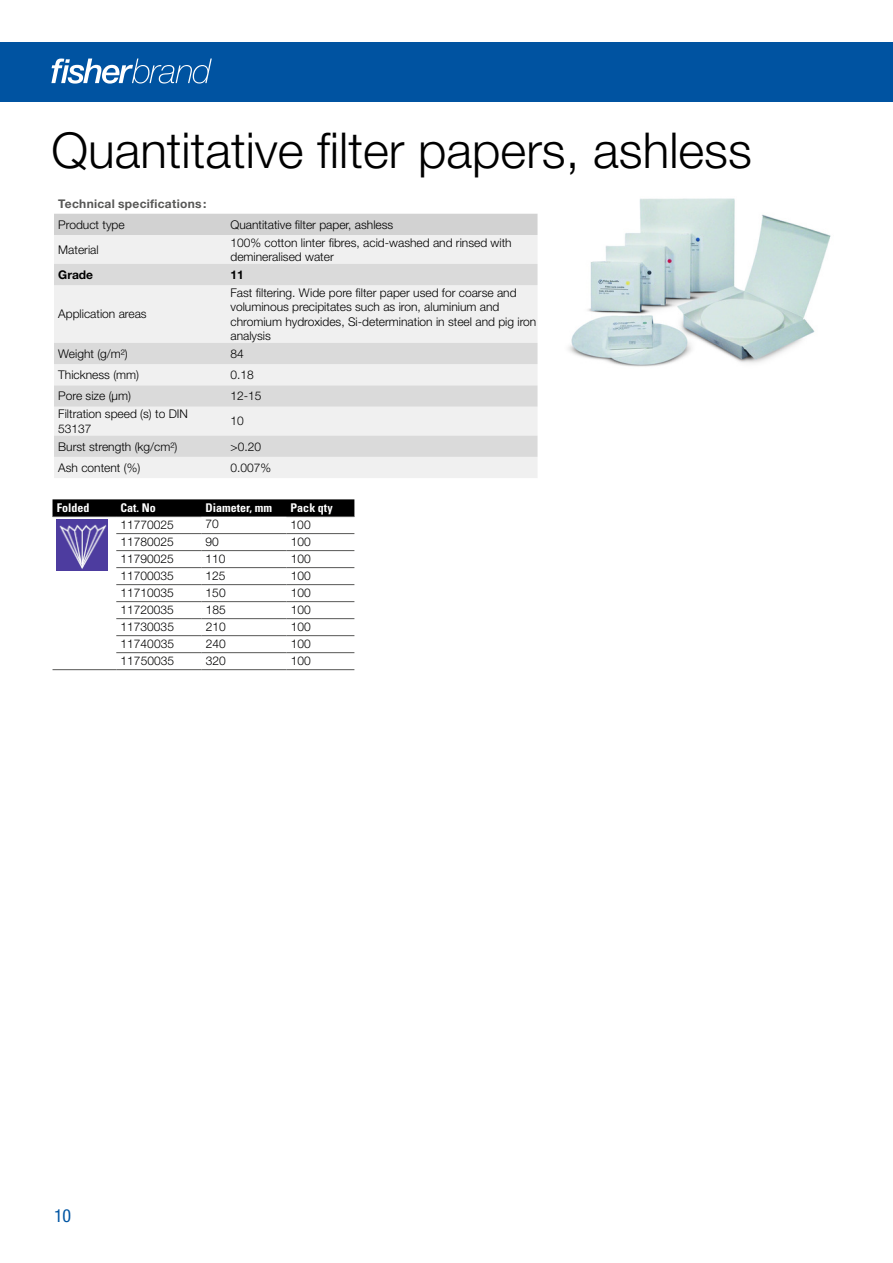
<style>
.page{position:relative;width:893px;height:1263px;background:#fff}
.page>*{position:absolute;margin:0;border:0;box-sizing:border-box;transform-origin:0 0}
.t1{font:300 49.5px "Helvetica Neue LT Pro";color:#000}
.t2{font:condensed 18px "Helvetica Neue LT Std";color:#0055a3}
.t3{font:300 12px/14.4px "Helvetica Neue LT Std";color:#000}
.t4{font:700 condensed 12px "Univers LT Std";color:#fff}
.t5{font:700 12px "Helvetica Neue LT Std";letter-spacing:.025em;color:#575756}
.t6{font:700 12px "Helvetica Neue LT Std";color:#000}
</style>
<div class="page">
<div style="left:54px;top:214px;width:483px;height:21px;background:#d2d2d2"></div>
<div style="left:54px;top:235px;width:483px;height:243px;background:#f0f0f0"></div>
<svg style="left:54px;top:264px;width:483px;height:193px;fill:#f0f0f0"></svg>
<svg style="left:53px;top:499px;width:301px;height:18px;background:#070707"></svg>
<hr style="left:201px;top:533px;width:85px;height:1px;background:#575756">
<hr style="left:116px;top:516px;width:85px;height:1px;background:#575756">
<hr style="left:286px;top:516px;width:68px;height:1px;background:#575756">
<hr style="left:116px;top:533px;width:85px;height:1px;background:#575756">
<hr style="left:286px;top:533px;width:68px;height:1px;background:#575756">
<hr style="left:116px;top:550px;width:85px;height:1px;background:#575756">
<hr style="left:286px;top:550px;width:68px;height:1px;background:#575756">
<hr style="left:116px;top:567px;width:85px;height:1px;background:#575756">
<hr style="left:201px;top:567px;width:85px;height:1px;background:#575756">
<hr style="left:286px;top:567px;width:68px;height:1px;background:#575756">
<hr style="left:116px;top:584px;width:85px;height:1px;background:#575756">
<hr style="left:201px;top:584px;width:85px;height:1px;background:#575756">
<hr style="left:286px;top:584px;width:68px;height:1px;background:#575756">
<hr style="left:116px;top:601px;width:85px;height:1px;background:#575756">
<hr style="left:201px;top:601px;width:85px;height:1px;background:#575756">
<hr style="left:286px;top:601px;width:68px;height:1px;background:#575756">
<hr style="left:116px;top:618px;width:85px;height:1px;background:#575756">
<hr style="left:201px;top:618px;width:85px;height:1px;background:#575756">
<hr style="left:286px;top:618px;width:68px;height:1px;background:#575756">
<hr style="left:116px;top:635px;width:85px;height:1px;background:#575756">
<hr style="left:201px;top:635px;width:85px;height:1px;background:#575756">
<hr style="left:286px;top:635px;width:68px;height:1px;background:#575756">
<hr style="left:116px;top:652px;width:85px;height:1px;background:#575756">
<hr style="left:201px;top:652px;width:85px;height:1px;background:#575756">
<hr style="left:286px;top:652px;width:68px;height:1px;background:#575756">
<hr style="left:53px;top:669px;width:63px;height:1px;background:#575756">
<hr style="left:116px;top:669px;width:85px;height:1px;background:#575756">
<hr style="left:201px;top:669px;width:85px;height:1px;background:#575756">
<hr style="left:286px;top:669px;width:68px;height:1px;background:#575756">
<hr style="left:201px;top:550px;width:85px;height:1px;background:#575756">
<hr style="left:53px;top:516px;width:63px;height:1px;background:#575756">
<img style="left:57px;top:520px;width:51px;height:50px">
<img style="left:568px;top:198px;width:263px;height:169px">
<div style="left:0;top:42px;width:893px;height:59px;background:#0053a1"></div>
<svg style="left:51px;top:59px;width:161px;height:25px"></svg>
<h1 class="t1" style="left:51px;top:120px;width:702px">Quantitative filter papers, ashless</h1>
<p class="t5" style="left:58px;top:196px;width:150px">Technical specifications:</p>
<p class="t3" style="left:58px;top:217px;width:68px">Product type</p>
<p class="t3" style="left:230px;top:217px;width:164px">Quantitative filter paper, ashless</p>
<p class="t3" style="left:58px;top:242px;width:42px">Material</p>
<p class="t3" style="left:230px;top:235px;width:283px">100% cotton linter fibres, acid-washed and rinsed with demineralised water</p>
<p class="t6" style="left:58px;top:267px;width:36px">Grade</p>
<p class="t6" style="left:230px;top:267px;width:15px">11</p>
<p class="t3" style="left:58px;top:307px;width:90px">Application areas</p>
<p class="t3" style="left:230px;top:285px;width:307px">Fast filtering. Wide pore filter paper used for coarse and voluminous precipitates such as iron, aluminium and chromium hydroxides, Si-determination in steel and pig iron analysis</p>
<p class="t3" style="left:58px;top:346px;width:71px">Weight (g/m²)</p>
<p class="t3" style="left:230px;top:346px;width:15px">84</p>
<p class="t3" style="left:58px;top:367px;width:82px">Thickness (mm)</p>
<p class="t3" style="left:230px;top:367px;width:25px">0.18</p>
<p class="t3" style="left:58px;top:389px;width:74px">Pore size (µm)</p>
<p class="t3" style="left:230px;top:389px;width:33px">12-15</p>
<p class="t3" style="left:58px;top:406px;width:131px">Filtration speed (s) to DIN<br>53137</p>
<p class="t3" style="left:230px;top:414px;width:15px">10</p>
<p class="t3" style="left:58px;top:439px;width:121px">Burst strength (kg/cm²)</p>
<p class="t3" style="left:230px;top:439px;width:32px">&gt;0.20</p>
<p class="t3" style="left:58px;top:460px;width:84px">Ash content (%)</p>
<p class="t3" style="left:230px;top:460px;width:42px">0.007%</p>
<p class="t4" style="left:57px;top:501px;width:34px">Folded</p>
<p class="t4" style="left:121px;top:501px;width:37px">Cat. No</p>
<p class="t4" style="left:206px;top:501px;width:68px">Diameter, mm</p>
<p class="t4" style="left:291px;top:501px;width:43px">Pack qty</p>
<p class="t3" style="left:121px;top:518px;width:55px">11770025</p>
<p class="t3" style="left:206px;top:516px;width:15px">70</p>
<p class="t3" style="left:291px;top:518px;width:22px">100</p>
<p class="t3" style="left:121px;top:535px;width:55px">11780025</p>
<p class="t3" style="left:206px;top:535px;width:15px">90</p>
<p class="t3" style="left:291px;top:535px;width:22px">100</p>
<p class="t3" style="left:121px;top:552px;width:55px">11790025</p>
<p class="t3" style="left:206px;top:552px;width:22px">110</p>
<p class="t3" style="left:291px;top:552px;width:22px">100</p>
<p class="t3" style="left:121px;top:569px;width:55px">11700035</p>
<p class="t3" style="left:206px;top:569px;width:22px">125</p>
<p class="t3" style="left:291px;top:569px;width:22px">100</p>
<p class="t3" style="left:121px;top:586px;width:55px">11710035</p>
<p class="t3" style="left:206px;top:586px;width:22px">150</p>
<p class="t3" style="left:291px;top:586px;width:22px">100</p>
<p class="t3" style="left:121px;top:603px;width:55px">11720035</p>
<p class="t3" style="left:206px;top:603px;width:22px">185</p>
<p class="t3" style="left:291px;top:603px;width:22px">100</p>
<p class="t3" style="left:121px;top:620px;width:55px">11730035</p>
<p class="t3" style="left:206px;top:620px;width:22px">210</p>
<p class="t3" style="left:291px;top:620px;width:22px">100</p>
<p class="t3" style="left:121px;top:637px;width:55px">11740035</p>
<p class="t3" style="left:206px;top:637px;width:22px">240</p>
<p class="t3" style="left:291px;top:637px;width:22px">100</p>
<p class="t3" style="left:121px;top:654px;width:55px">11750035</p>
<p class="t3" style="left:206px;top:654px;width:22px">320</p>
<p class="t3" style="left:291px;top:654px;width:22px">100</p>
<h2 class="t2" style="left:54px;top:1205px;width:19px">10</h2>
</div>
